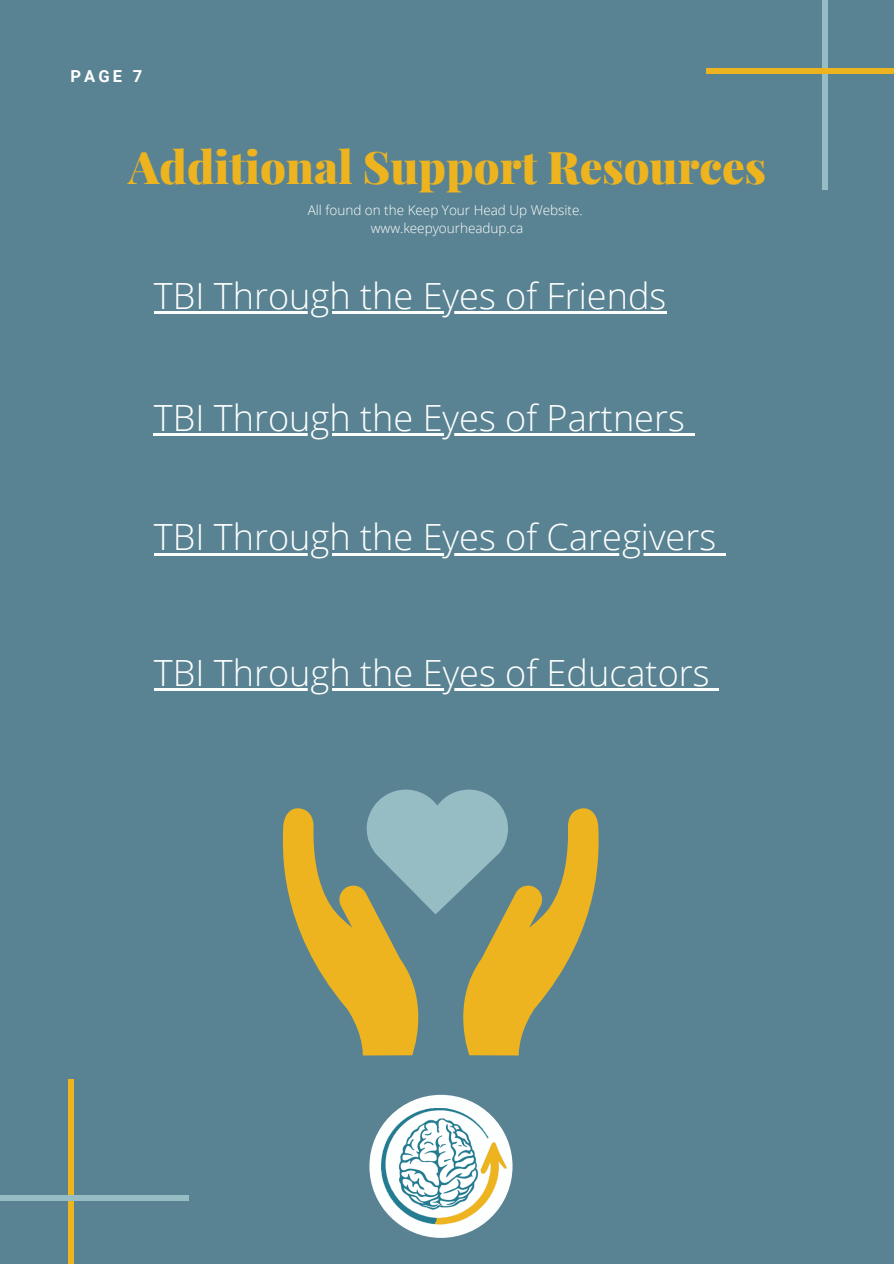
<style>
.page{position:relative;width:894px;height:1264px;background:#fff}
.page>*{position:absolute;margin:0;border:0;box-sizing:border-box;transform-origin:0 0}
.t1{font:900 45px "Playfair Display";color:#edb420}
.t2{font:300 36.15px "Open Sans";color:#fdfefe}
.t3{font:700 16.5px "Roboto";color:#fff}
.t4{font:300 13.5px "Open Sans";color:#fff}
</style>
<div class="page">
<div style="left:0;top:0;width:893px;height:1263px;background:#598392"></div>
<div style="left:822px;top:0;width:6px;height:190px;background:#96bcc4"></div>
<div style="left:706px;top:68px;width:187px;height:6px;background:#edb420"></div>
<div style="left:68px;top:1079px;width:5px;height:184px;background:#edb420"></div>
<div style="left:0;top:1195px;width:189px;height:6px;background:#96bcc4"></div>
<div style="left:369px;top:1094px;width:143px;height:143px;background:#fdfefe;border-radius:50%"></div>
<img style="left:381px;top:1108px;width:125px;height:116px">
<svg style="left:282px;top:789px;width:317px;height:266px"></svg>
<hr style="left:154px;top:311px;width:512px;height:3px;background:#fdfefe">
<hr style="left:154px;top:433px;width:530px;height:2px;background:#fdfefe">
<svg style="left:684px;top:433px;width:10px;height:2px"></svg>
<hr style="left:154px;top:553px;width:562px;height:2px;background:#fdfefe">
<svg style="left:716px;top:553px;width:9px;height:2px"></svg>
<hr style="left:154px;top:688px;width:555px;height:2px;background:#fdfefe">
<svg style="left:709px;top:688px;width:10px;height:2px"></svg>
<p class="t3" style="left:70px;top:67px;width:73px">PAGE 7</p>
<p class="t1" style="left:128px;top:135px;width:639px">Additional Support Resources</p>
<p class="t4" style="left:308px;top:200px;width:276px">All found on the Keep Your Head Up Website.</p>
<p class="t4" style="left:371px;top:218px;width:154px">www.keepyourheadup.ca</p>
<p class="t2" style="left:154px;top:270px;width:514px">TBI Through the Eyes of Friends</p>
<p class="t2" style="left:154px;top:392px;width:532px">TBI Through the Eyes of Partners</p>
<p class="t2" style="left:154px;top:511px;width:564px">TBI Through the Eyes of Caregivers</p>
<p class="t2" style="left:154px;top:647px;width:557px">TBI Through the Eyes of Educators</p>
</div>
